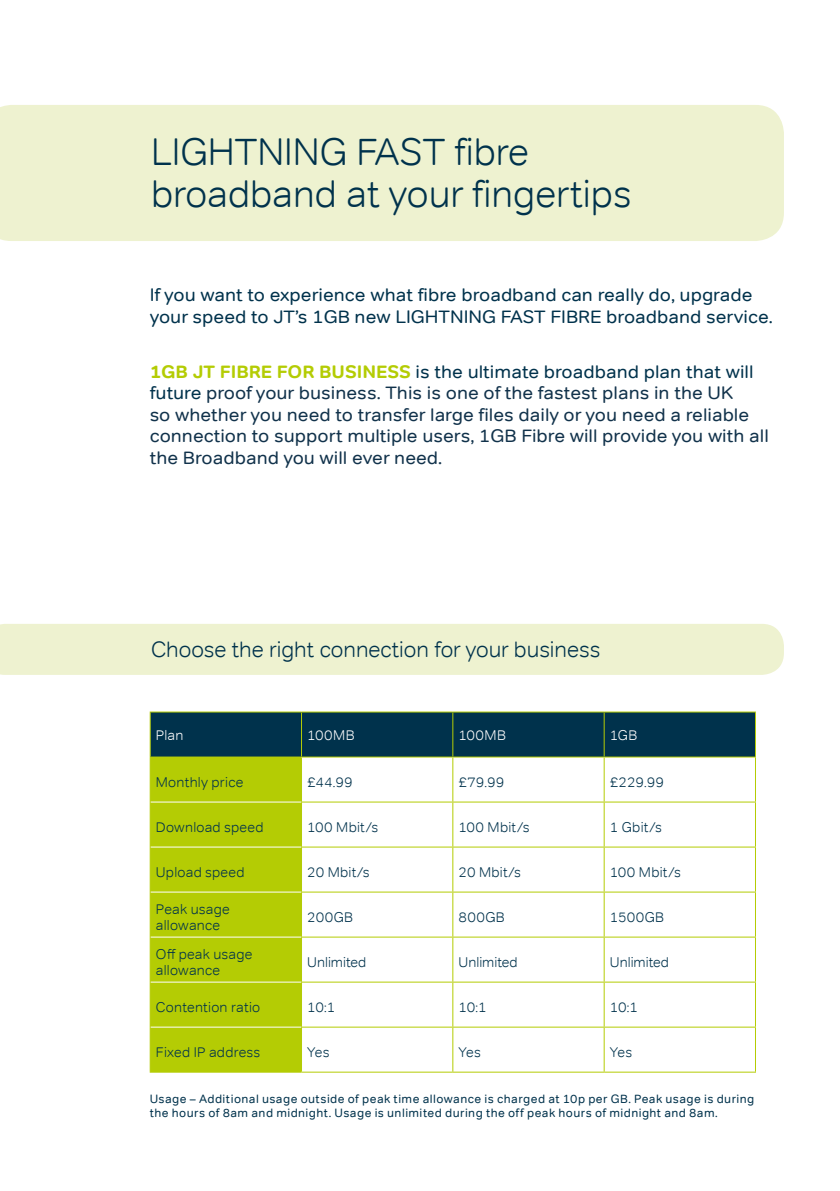
<style>
.page{position:relative;width:840px;height:1191px;background:#fff}
.page>*{position:absolute;margin:0;border:0;box-sizing:border-box;transform-origin:0 0}
.t1{font:300 38px/42px "Tondo";color:#00324c}
.t2{font:300 22px "Tondo";color:#00324c}
.t3{font:18px/21.6px "Tondo";color:#11324b;scale:1.06 1}
.t4{font:18px/21.6px "Tondo";color:#00324c;scale:1.06 1}
.t5{font:300 14px/16px "Tondo";letter-spacing:.015em;color:#00324c}
.t6{font:300 14px "Tondo";letter-spacing:.025em;color:#fff}
.t7{font:12px/14.4px "Tondo";letter-spacing:.035em;color:#00324c}
.s1{font-weight:700;color:#b4cc04}
.s2{color:#00324c}
</style>
<div class="page">
<div style="left:0;top:105px;width:783px;height:136px;background:#eef2d0"></div>
<div style="left:0;top:624px;width:783px;height:51px;background:#eef2d0"></div>
<div style="left:151px;top:712px;width:603px;height:44px;background:#00324c"></div>
<div style="left:151px;top:757px;width:150px;height:314px;background:#b4cc04"></div>
<svg style="left:302px;top:757px;width:452px;height:314px"></svg>
<hr style="left:150px;top:711px;width:151px;height:1px;background:#b4cc04">
<hr style="left:150px;top:712px;width:1px;height:44px;background:#b4cc04">
<hr style="left:301px;top:711px;width:151px;height:1px;background:#b4cc04">
<hr style="left:301px;top:712px;width:1px;height:44px;background:#b4cc04">
<hr style="left:452px;top:711px;width:151px;height:1px;background:#b4cc04">
<hr style="left:452px;top:712px;width:1px;height:44px;background:#b4cc04">
<hr style="left:603px;top:711px;width:152px;height:1px;background:#b4cc04">
<hr style="left:603px;top:712px;width:1px;height:44px;background:#b4cc04">
<hr style="left:754px;top:712px;width:1px;height:44px;background:#b4cc04">
<hr style="left:150px;top:756px;width:151px;height:1px;background:#b4cc04">
<hr style="left:150px;top:757px;width:1px;height:45px;background:#b4cc04">
<hr style="left:301px;top:756px;width:151px;height:1px;background:#b4cc04">
<hr style="left:301px;top:757px;width:1px;height:44px;background:#b4cc04">
<hr style="left:452px;top:756px;width:151px;height:1px;background:#b4cc04">
<hr style="left:452px;top:757px;width:1px;height:44px;background:#b4cc04">
<hr style="left:603px;top:756px;width:152px;height:1px;background:#b4cc04">
<hr style="left:603px;top:757px;width:1px;height:44px;background:#b4cc04">
<hr style="left:754px;top:757px;width:1px;height:44px;background:#b4cc04">
<hr style="left:150px;top:802px;width:1px;height:45px;background:#b4cc04">
<hr style="left:301px;top:801px;width:151px;height:1px;background:#b4cc04">
<hr style="left:301px;top:802px;width:1px;height:44px;background:#b4cc04">
<hr style="left:452px;top:801px;width:151px;height:1px;background:#b4cc04">
<hr style="left:452px;top:802px;width:1px;height:44px;background:#b4cc04">
<hr style="left:603px;top:801px;width:152px;height:1px;background:#b4cc04">
<hr style="left:603px;top:802px;width:1px;height:44px;background:#b4cc04">
<hr style="left:754px;top:802px;width:1px;height:44px;background:#b4cc04">
<hr style="left:150px;top:847px;width:1px;height:45px;background:#b4cc04">
<hr style="left:301px;top:846px;width:151px;height:1px;background:#b4cc04">
<hr style="left:301px;top:847px;width:1px;height:44px;background:#b4cc04">
<hr style="left:452px;top:846px;width:151px;height:1px;background:#b4cc04">
<hr style="left:452px;top:847px;width:1px;height:44px;background:#b4cc04">
<hr style="left:603px;top:846px;width:152px;height:1px;background:#b4cc04">
<hr style="left:603px;top:847px;width:1px;height:44px;background:#b4cc04">
<hr style="left:754px;top:847px;width:1px;height:44px;background:#b4cc04">
<hr style="left:150px;top:892px;width:1px;height:45px;background:#b4cc04">
<hr style="left:301px;top:891px;width:151px;height:1px;background:#b4cc04">
<hr style="left:301px;top:892px;width:1px;height:44px;background:#b4cc04">
<hr style="left:452px;top:891px;width:151px;height:1px;background:#b4cc04">
<hr style="left:452px;top:892px;width:1px;height:44px;background:#b4cc04">
<hr style="left:603px;top:891px;width:152px;height:1px;background:#b4cc04">
<hr style="left:603px;top:892px;width:1px;height:44px;background:#b4cc04">
<hr style="left:754px;top:892px;width:1px;height:44px;background:#b4cc04">
<hr style="left:150px;top:937px;width:1px;height:45px;background:#b4cc04">
<hr style="left:301px;top:936px;width:151px;height:1px;background:#b4cc04">
<hr style="left:301px;top:937px;width:1px;height:44px;background:#b4cc04">
<hr style="left:452px;top:936px;width:151px;height:1px;background:#b4cc04">
<hr style="left:452px;top:937px;width:1px;height:44px;background:#b4cc04">
<hr style="left:603px;top:936px;width:152px;height:1px;background:#b4cc04">
<hr style="left:603px;top:937px;width:1px;height:44px;background:#b4cc04">
<hr style="left:754px;top:937px;width:1px;height:44px;background:#b4cc04">
<hr style="left:150px;top:982px;width:1px;height:45px;background:#b4cc04">
<hr style="left:301px;top:981px;width:151px;height:1px;background:#b4cc04">
<hr style="left:301px;top:982px;width:1px;height:44px;background:#b4cc04">
<hr style="left:452px;top:981px;width:151px;height:1px;background:#b4cc04">
<hr style="left:452px;top:982px;width:1px;height:44px;background:#b4cc04">
<hr style="left:603px;top:981px;width:152px;height:1px;background:#b4cc04">
<hr style="left:603px;top:982px;width:1px;height:44px;background:#b4cc04">
<hr style="left:754px;top:982px;width:1px;height:44px;background:#b4cc04">
<hr style="left:150px;top:1027px;width:1px;height:44px;background:#b4cc04">
<hr style="left:301px;top:1026px;width:151px;height:1px;background:#b4cc04">
<hr style="left:301px;top:1027px;width:1px;height:44px;background:#b4cc04">
<hr style="left:452px;top:1026px;width:151px;height:1px;background:#b4cc04">
<hr style="left:452px;top:1027px;width:1px;height:44px;background:#b4cc04">
<hr style="left:603px;top:1026px;width:152px;height:1px;background:#b4cc04">
<hr style="left:603px;top:1027px;width:1px;height:44px;background:#b4cc04">
<hr style="left:754px;top:1027px;width:1px;height:44px;background:#b4cc04">
<hr style="left:150px;top:1071px;width:151px;height:1px;background:#b4cc04">
<hr style="left:301px;top:1071px;width:151px;height:1px;background:#b4cc04">
<hr style="left:452px;top:1071px;width:151px;height:1px;background:#b4cc04">
<hr style="left:603px;top:1071px;width:152px;height:1px;background:#b4cc04">
<hr style="left:151px;top:801px;width:150px;height:1px;background:#fff">
<hr style="left:151px;top:846px;width:150px;height:1px;background:#fff">
<hr style="left:151px;top:891px;width:150px;height:1px;background:#fff">
<hr style="left:151px;top:936px;width:150px;height:1px;background:#fff">
<hr style="left:151px;top:981px;width:150px;height:1px;background:#fff">
<hr style="left:151px;top:1026px;width:150px;height:1px;background:#fff">
<h1 class="t1" style="left:151px;top:131px;width:481px">LIGHTNING FAST fibre broadband at your fingertips</h1>
<p class="t4" style="left:150px;top:284px;width:589px">If you want to experience what fibre broadband can really do, upgrade your speed to JT’s 1GB new LIGHTNING FAST FIBRE broadband service.</p>
<p class="t3" style="left:150px;top:360px;width:585px"><span class="s1">1GB JT FIBRE FOR BUSINESS</span> <span class="s2">is the ultimate broadband plan that will future</span> proof your business. This is one of the fastest plans in the UK<br>so whether you need to transfer large files daily or you need a reliable connection to support multiple users, 1GB Fibre will provide you with all the Broadband you will ever need.</p>
<p class="t2" style="left:151px;top:636px;width:450px">Choose the right connection for your business</p>
<p class="t6" style="left:156px;top:726px;width:29px">Plan</p>
<p class="t6" style="left:307px;top:726px;width:49px">100MB</p>
<p class="t6" style="left:458px;top:726px;width:49px">100MB</p>
<p class="t6" style="left:609px;top:726px;width:29px">1GB</p>
<p class="t5" style="left:156px;top:774px;width:89px">Monthly price</p>
<p class="t5" style="left:307px;top:774px;width:47px">£44.99</p>
<p class="t5" style="left:458px;top:774px;width:47px">£79.99</p>
<p class="t5" style="left:609px;top:774px;width:56px">£229.99</p>
<p class="t5" style="left:156px;top:819px;width:109px">Download speed</p>
<p class="t5" style="left:307px;top:819px;width:73px">100 Mbit/s</p>
<p class="t5" style="left:458px;top:819px;width:73px">100 Mbit/s</p>
<p class="t5" style="left:609px;top:819px;width:54px">1 Gbit/s</p>
<p class="t5" style="left:156px;top:864px;width:90px">Upload speed</p>
<p class="t5" style="left:307px;top:864px;width:64px">20 Mbit/s</p>
<p class="t5" style="left:458px;top:864px;width:64px">20 Mbit/s</p>
<p class="t5" style="left:609px;top:864px;width:73px">100 Mbit/s</p>
<p class="t5" style="left:156px;top:901px;width:75px">Peak usage allowance</p>
<p class="t5" style="left:307px;top:909px;width:47px">200GB</p>
<p class="t5" style="left:458px;top:909px;width:47px">800GB</p>
<p class="t5" style="left:609px;top:909px;width:56px">1500GB</p>
<p class="t5" style="left:156px;top:946px;width:98px">Off peak usage allowance</p>
<p class="t5" style="left:307px;top:954px;width:61px">Unlimited</p>
<p class="t5" style="left:458px;top:954px;width:61px">Unlimited</p>
<p class="t5" style="left:609px;top:954px;width:61px">Unlimited</p>
<p class="t5" style="left:156px;top:999px;width:106px">Contention ratio</p>
<p class="t5" style="left:307px;top:999px;width:30px">10:1</p>
<p class="t5" style="left:458px;top:999px;width:30px">10:1</p>
<p class="t5" style="left:609px;top:999px;width:30px">10:1</p>
<p class="t5" style="left:156px;top:1044px;width:106px">Fixed IP address</p>
<p class="t5" style="left:307px;top:1044px;width:24px">Yes</p>
<p class="t5" style="left:458px;top:1044px;width:24px">Yes</p>
<p class="t5" style="left:609px;top:1044px;width:24px">Yes</p>
<p class="t7" style="left:150px;top:1091px;width:606px">Usage – Additional usage outside of peak time allowance is charged at 10p per GB. Peak usage is during the hours of 8am and midnight. Usage is unlimited during the off peak hours of midnight and 8am.</p>
</div>
